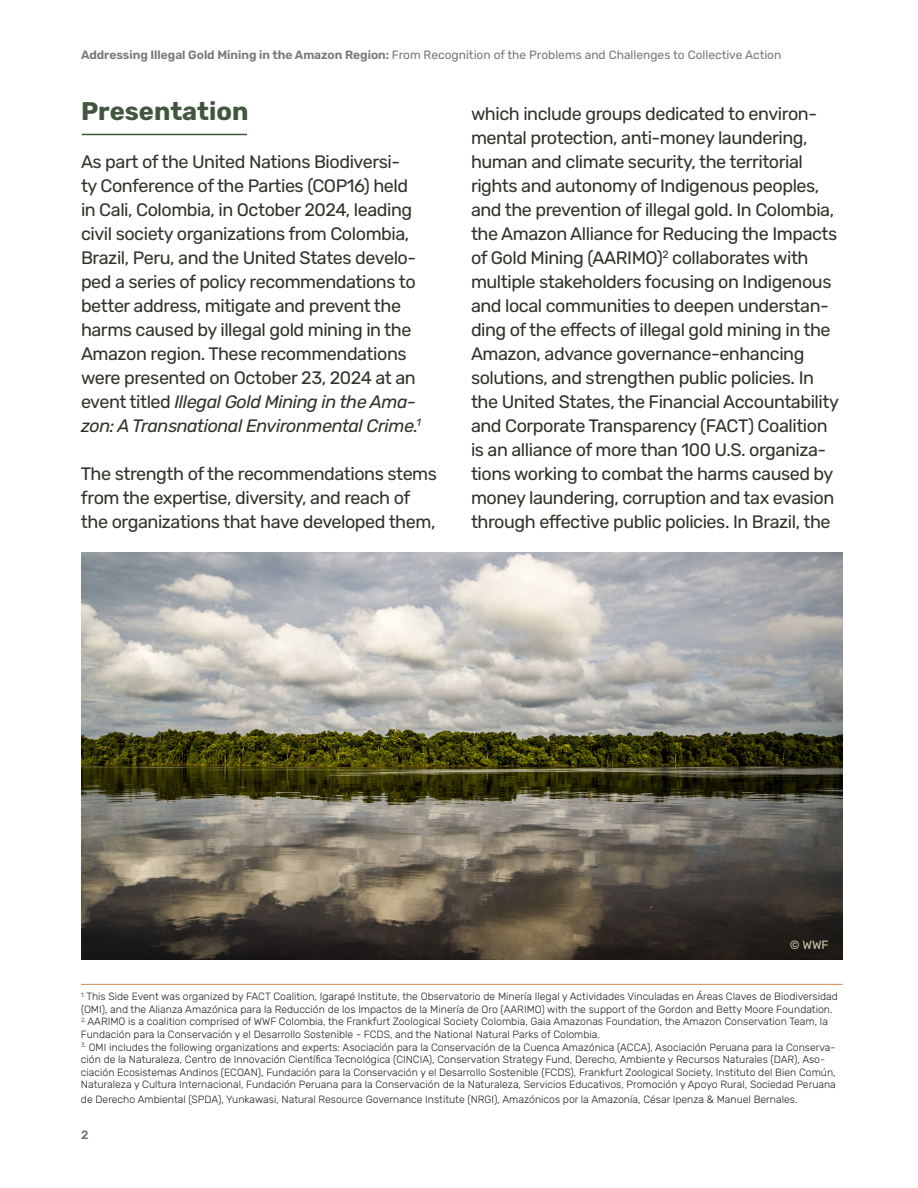
<style>
.page{position:relative;width:918px;height:1188px;background:#fff}
.page>*{position:absolute;margin:0;border:0;box-sizing:border-box;transform-origin:0 0}
.t1{font:700 25.5px "Rubik";color:#40573d}
.t2{font:18px/24px "Rubik";letter-spacing:-.025em;color:#33332b}
.t3{font:12px "Rubik";color:#76787b}
.t4{font:12px "Rubik";color:#d4c7ad}
.t5{font:500 12px "Rubik";color:#6c6d70}
.t6{font:300 10.5px/12.6px "Rubik";color:#231f20}
.s1{font-weight:600}
.s2{font-style:italic}
</style>
<div class="page">
<img style="left:82px;top:552px;width:761px;height:408px">
<hr style="left:81px;top:984px;width:762px;height:1px;background:#d68c54">
<hr style="left:82px;top:134px;width:165px;height:1px;background:#40573d">
<p class="t3" style="left:81px;top:48px;width:702px"><span class="s1">Addressing Illegal Gold Mining in the Amazon Region:</span> From Recognition of the Problems and Challenges to Collective Action</p>
<h1 class="t1" style="left:81px;top:96px;width:169px">Presentation</h1>
<p class="t2" style="left:81px;top:150px;width:341px">As part of the United Nations Biodiversi&shy;ty Conference of the Parties (COP16) held in Cali, Colombia, in October 2024, leading civil society organizations from Colombia, Brazil, Peru, and the United States develo&shy;ped a series of policy recommendations to better address, mitigate and prevent the harms caused by illegal gold mining in the Amazon region. These recommendations were presented on October 23, 2024 at an event titled <span class="s2">Illegal Gold Mining in the Ama&shy;zon: A Transnational Environmental Crime.</span><sup>1</sup></p>
<p class="t2" style="left:81px;top:462px;width:358px">The strength of the recommendations stems from the expertise, diversity, and reach of the organizations that have developed them,</p>
<p class="t2" style="left:471px;top:102px;width:369px">which include groups dedicated to environ&shy;mental protection, anti-money laundering, human and climate security, the territorial rights and autonomy of Indigenous peoples, and the prevention of illegal gold. In Colombia, the Amazon Alliance for Reducing the Impacts of Gold Mining (AARIMO)<sup>2</sup> collaborates with multiple stakeholders focusing on Indigenous and local communities to deepen understan&shy;ding of the effects of illegal gold mining in the Amazon, advance governance-enhancing solutions, and strengthen public policies. In the United States, the Financial Accountability and Corporate Transparency (FACT) Coalition is an alliance of more than 100 U.S. organiza&shy;tions working to combat the harms caused by money laundering, corruption and tax evasion through effective public policies. In Brazil, the</p>
<p class="t4" style="left:790px;top:938px;width:40px">© WWF</p>
<p class="t6" style="left:81px;top:991px;width:758px"><sup>1.</sup> This Side Event was organized by FACT Coalition, Igarapé Institute, the Observatorio de Minería Ilegal y Actividades Vinculadas en Áreas Claves de Biodiversidad (OMI), and the Alianza Amazónica para la Reducción de los Impactos de la Minería de Oro (AARIMO) with the support of the Gordon and Betty Moore Foundation.</p>
<p class="t6" style="left:81px;top:1016px;width:748px"><sup>2.</sup> AARIMO is a coalition comprised of WWF Colombia, the Frankfurt Zoological Society Colombia, Gaia Amazonas Foundation, the Amazon Conservation Team, la<br>Fundación para la Conservación y el Desarrollo Sostenible - FCDS, and the National Natural Parks of Colombia.</p>
<p class="t6" style="left:81px;top:1041px;width:756px"><sup>3.</sup> OMI includes the following organizations and experts: Asociación para la Conservación de la Cuenca Amazónica (ACCA), Asociación Peruana para la Conserva&shy;ción de la Naturaleza, Centro de Innovación Científica Tecnológica (CINCIA), Conservation Strategy Fund, Derecho, Ambiente y Recursos Naturales (DAR), Aso&shy;ciación Ecosistemas Andinos (ECOAN), Fundación para la Conservación y el Desarrollo Sostenible (FCDS), Frankfurt Zoological Society, Instituto del Bien Común, Naturaleza y Cultura Internacional, Fundación Peruana para la Conservación de la Naturaleza, Servicios Educativos, Promoción y Apoyo Rural, Sociedad Peruana</p>
<p class="t6" style="left:81px;top:1093px;width:718px">de Derecho Ambiental (SPDA), Yunkawasi, Natural Resource Governance Institute (NRGI), Amazónicos por la Amazonía, César Ipenza &amp; Manuel Bernales.</p>
<p class="t5" style="left:81px;top:1128px;width:9px">2</p>
</div>
